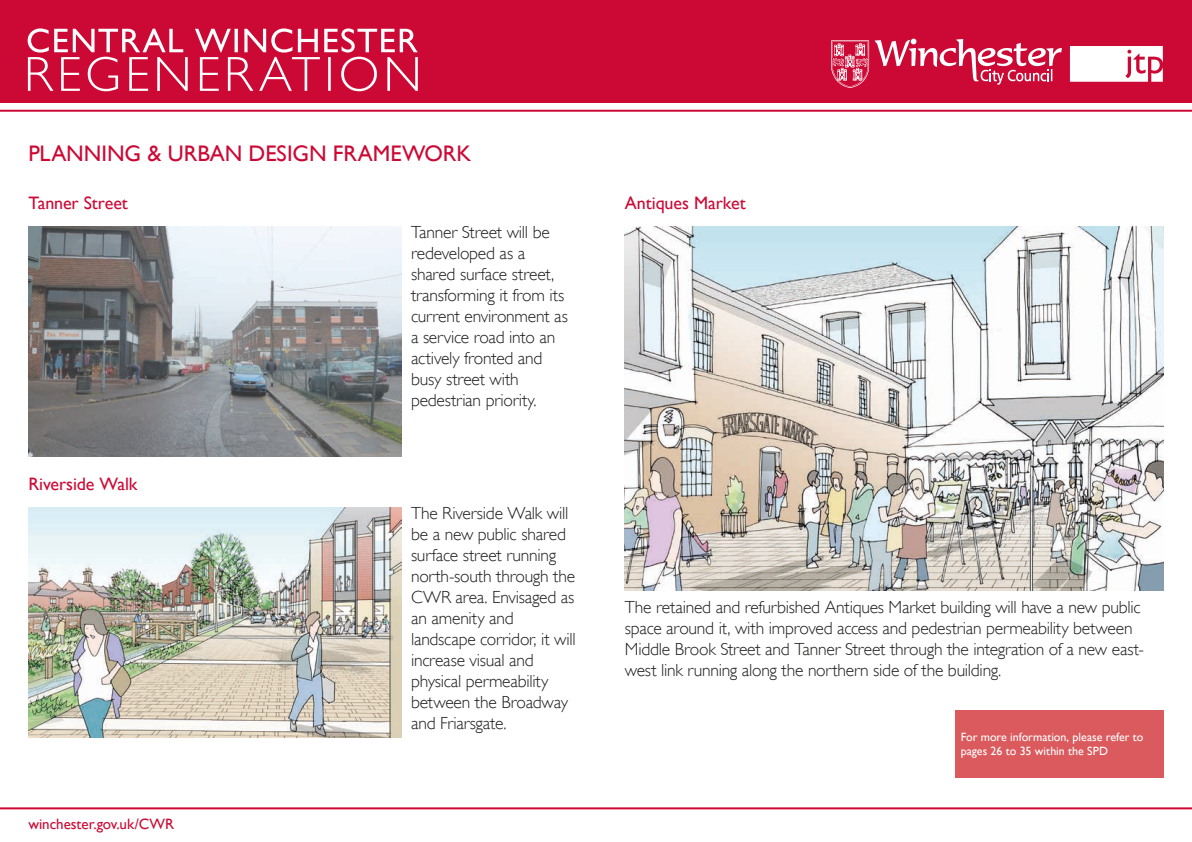
<style>
.page{position:relative;width:1192px;height:842px;background:#fff}
.page>*{position:absolute;margin:0;border:0;box-sizing:border-box;transform-origin:0 0}
.t1{font:22.5px "Gill Sans";letter-spacing:-.005em;color:#cc0935}
.t2{font:18px "Gill Sans";letter-spacing:-.005em;color:#cc0935}
.t3{font:300 17.5px/21px "Gill Sans";letter-spacing:-.015em;color:#1d1d1b}
.t4{font:15px "Gill Sans";color:#cc0935}
.t5{font:12px/14.4px "Gill Sans";letter-spacing:-.005em;color:#fff}
</style>
<div class="page">
<hr style="left:0;top:110px;width:1192px;height:2px;background:#cc0935">
<div style="left:0;top:0;width:1192px;height:103px;background:#cc0935"></div>
<svg style="left:875px;top:39px;width:187px;height:46px"></svg>
<svg style="left:831px;top:40px;width:38px;height:48px"></svg>
<svg style="left:1070px;top:46px;width:93px;height:36px;background:#f9e2e7"></svg>
<svg style="left:28px;top:28px;width:390px;height:63px"></svg>
<hr style="left:0;top:807px;width:1192px;height:2px;background:#cc0935">
<div style="left:955px;top:710px;width:209px;height:68px;background:#da5a5d"></div>
<img style="left:28px;top:226px;width:373px;height:231px">
<img style="left:625px;top:226px;width:539px;height:365px">
<img style="left:28px;top:507px;width:373px;height:231px">
<p class="t1" style="left:28px;top:140px;width:444px">PLANNING &amp; URBAN DESIGN FRAMEWORK</p>
<p class="t2" style="left:28px;top:193px;width:101px">Tanner Street</p>
<p class="t2" style="left:625px;top:193px;width:122px">Antiques Market</p>
<p class="t2" style="left:28px;top:474px;width:111px">Riverside Walk</p>
<p class="t4" style="left:28px;top:815px;width:147px">winchester.gov.uk/CWR</p>
<p class="t3" style="left:411px;top:222px;width:158px">Tanner Street will be redeveloped as a shared surface street, transforming it from its current environment as a service road into an actively fronted and busy street with pedestrian priority.</p>
<p class="t3" style="left:411px;top:503px;width:166px">The Riverside Walk will be a new public shared surface street running north-south through the<br>CWR area. Envisaged as an amenity and landscape corridor, it will increase visual and physical permeability between the Broadway and Friarsgate.</p>
<p class="t3" style="left:625px;top:597px;width:520px">The retained and refurbished Antiques Market building will have a new public space around it, with improved access and pedestrian permeability between Middle Brook Street and Tanner Street through the integration of a new east&shy;west link running along the northern side of the building.</p>
<p class="t5" style="left:961px;top:730px;width:184px">For more information, please refer to pages 26 to 35 within the SPD</p>
</div>
